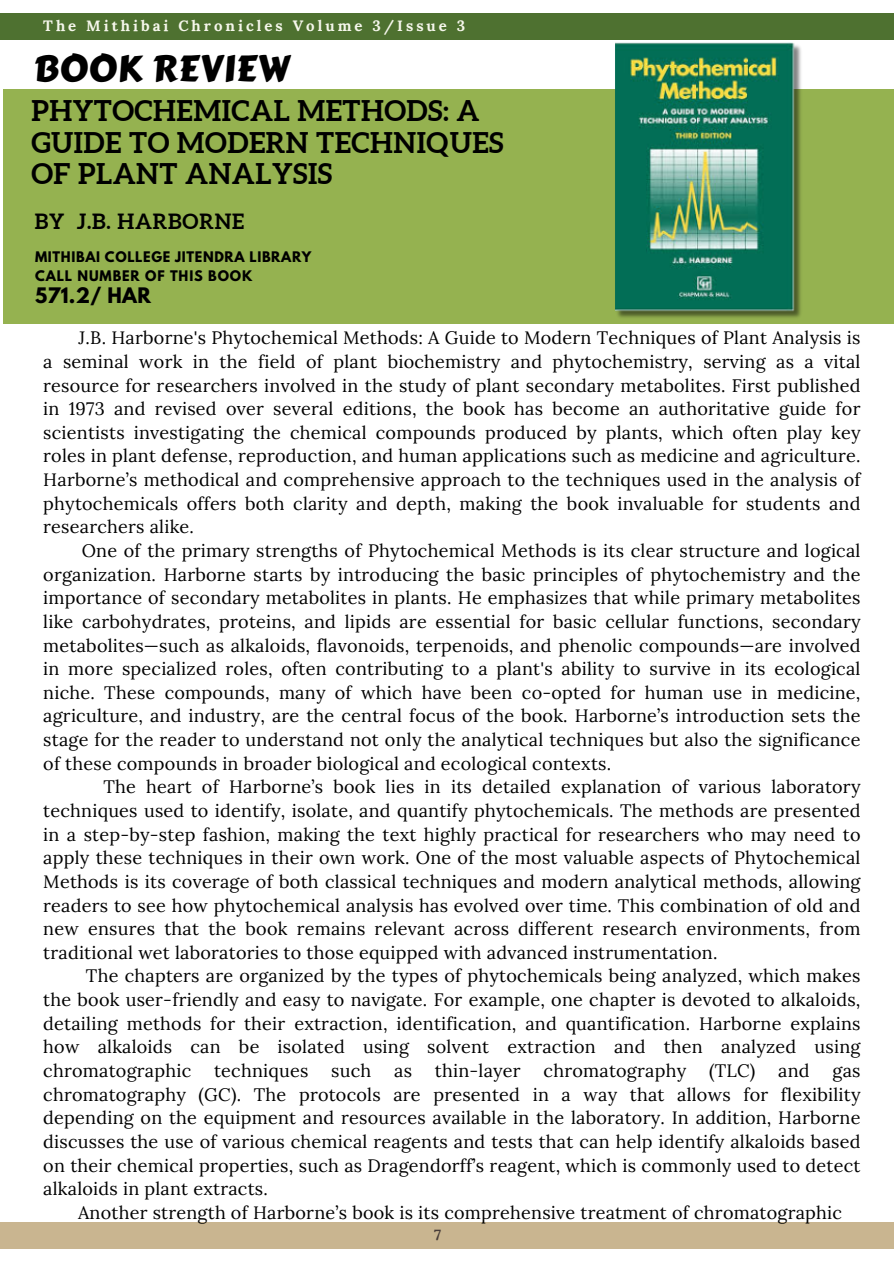
<style>
.page{position:relative;width:894px;height:1264px;background:#fff}
.page>*{position:absolute;margin:0;border:0;box-sizing:border-box;transform-origin:0 0}
.t1{font:36.3px "Carter One";letter-spacing:.015em;color:#000}
.t2{font:700 28.5px/31.5px "Aleo";letter-spacing:.02em;color:#000}
.t3{font:700 21px "Aleo";letter-spacing:.04em;color:#000}
.t4{font:700 18.9px "League Spartan";letter-spacing:.015em;color:#000}
.t5{font:18px "Lora";letter-spacing:.015em;color:#000}
.t6{font:700 15px "Lora";letter-spacing:.2em;color:#f6f7ec}
.t7{font:700 15px "Lora";color:#473c38}
.t8{font:700 12.9px "League Spartan";letter-spacing:.05em;color:#000}
.t9{font:700 12.9px "League Spartan";letter-spacing:.07em;color:#000}
</style>
<div class="page">
<div style="left:0;top:13px;width:893px;height:26px;background:#4e7130"></div>
<div style="left:0;top:1222px;width:893px;height:26px;background:#c9b590"></div>
<div style="left:3px;top:89px;width:890px;height:235px;background:#95b250"></div>
<img style="left:614px;top:39px;width:189px;height:279px">
<h1 class="t6" style="left:43px;top:16px;width:423px">The Mithibai Chronicles Volume 3/Issue 3</h1>
<p class="t1" style="left:33px;top:41px;width:258px">BOOK REVIEW</p>
<h3 class="t2" style="left:31px;top:95px;width:473px">PHYTOCHEMICAL METHODS: A<br>GUIDE TO MODERN TECHNIQUES<br>OF PLANT ANALYSIS</h3>
<p class="t3" style="left:35px;top:209px;width:211px">BY J.B. HARBORNE</p>
<p class="t8" style="left:35px;top:250px;width:278px">MITHIBAI COLLEGE JITENDRA LIBRARY</p>
<p class="t9" style="left:35px;top:269px;width:219px">CALL NUMBER OF THIS BOOK</p>
<h4 class="t4" style="left:35px;top:286px;width:117px">571.2/ HAR</h4>
<h5 class="t5" style="left:79px;top:326px;width:783px">J.B. Harborne's Phytochemical Methods: A Guide to Modern Techniques of Plant Analysis is</h5>
<h5 class="t5" style="left:43px;top:350px;width:818px">a seminal work in the field of plant biochemistry and phytochemistry, serving as a vital</h5>
<h5 class="t5" style="left:43px;top:373px;width:818px">resource for researchers involved in the study of plant secondary metabolites. First published</h5>
<h5 class="t5" style="left:43px;top:397px;width:818px">in 1973 and revised over several editions, the book has become an authoritative guide for</h5>
<h5 class="t5" style="left:43px;top:420px;width:818px">scientists investigating the chemical compounds produced by plants, which often play key</h5>
<h5 class="t5" style="left:43px;top:444px;width:818px">roles in plant defense, reproduction, and human applications such as medicine and agriculture.</h5>
<h5 class="t5" style="left:43px;top:468px;width:818px">Harborne’s methodical and comprehensive approach to the techniques used in the analysis of</h5>
<h5 class="t5" style="left:43px;top:491px;width:818px">phytochemicals offers both clarity and depth, making the book invaluable for students and</h5>
<h5 class="t5" style="left:43px;top:515px;width:152px">researchers alike.</h5>
<h5 class="t5" style="left:82px;top:539px;width:780px">One of the primary strengths of Phytochemical Methods is its clear structure and logical</h5>
<h5 class="t5" style="left:43px;top:562px;width:818px">organization. Harborne starts by introducing the basic principles of phytochemistry and the</h5>
<h5 class="t5" style="left:43px;top:586px;width:818px">importance of secondary metabolites in plants. He emphasizes that while primary metabolites</h5>
<h5 class="t5" style="left:43px;top:609px;width:818px">like carbohydrates, proteins, and lipids are essential for basic cellular functions, secondary</h5>
<h5 class="t5" style="left:43px;top:633px;width:818px">metabolites—such as alkaloids, flavonoids, terpenoids, and phenolic compounds—are involved</h5>
<h5 class="t5" style="left:43px;top:657px;width:818px">in more specialized roles, often contributing to a plant's ability to survive in its ecological</h5>
<h5 class="t5" style="left:43px;top:680px;width:818px">niche. These compounds, many of which have been co-opted for human use in medicine,</h5>
<h5 class="t5" style="left:43px;top:704px;width:818px">agriculture, and industry, are the central focus of the book. Harborne’s introduction sets the</h5>
<h5 class="t5" style="left:43px;top:728px;width:818px">stage for the reader to understand not only the analytical techniques but also the significance</h5>
<h5 class="t5" style="left:43px;top:751px;width:569px">of these compounds in broader biological and ecological contexts.</h5>
<h5 class="t5" style="left:103px;top:775px;width:758px">The heart of Harborne’s book lies in its detailed explanation of various laboratory</h5>
<h5 class="t5" style="left:43px;top:798px;width:818px">techniques used to identify, isolate, and quantify phytochemicals. The methods are presented</h5>
<h5 class="t5" style="left:43px;top:822px;width:818px">in a step-by-step fashion, making the text highly practical for researchers who may need to</h5>
<h5 class="t5" style="left:43px;top:846px;width:818px">apply these techniques in their own work. One of the most valuable aspects of Phytochemical</h5>
<h5 class="t5" style="left:43px;top:869px;width:818px">Methods is its coverage of both classical techniques and modern analytical methods, allowing</h5>
<h5 class="t5" style="left:43px;top:893px;width:818px">readers to see how phytochemical analysis has evolved over time. This combination of old and</h5>
<h5 class="t5" style="left:43px;top:917px;width:818px">new ensures that the book remains relevant across different research environments, from</h5>
<h5 class="t5" style="left:43px;top:940px;width:675px">traditional wet laboratories to those equipped with advanced instrumentation.</h5>
<h5 class="t5" style="left:86px;top:964px;width:775px">The chapters are organized by the types of phytochemicals being analyzed, which makes</h5>
<h5 class="t5" style="left:43px;top:987px;width:818px">the book user-friendly and easy to navigate. For example, one chapter is devoted to alkaloids,</h5>
<h5 class="t5" style="left:43px;top:1011px;width:818px">detailing methods for their extraction, identification, and quantification. Harborne explains</h5>
<h5 class="t5" style="left:43px;top:1035px;width:818px">how alkaloids can be isolated using solvent extraction and then analyzed using</h5>
<h5 class="t5" style="left:43px;top:1058px;width:149px">chromatographic</h5>
<h5 class="t5" style="left:214px;top:1058px;width:96px">techniques</h5>
<h5 class="t5" style="left:331px;top:1058px;width:42px">such</h5>
<h5 class="t5" style="left:394px;top:1058px;width:19px">as</h5>
<h5 class="t5" style="left:435px;top:1058px;width:87px">thin-layer</h5>
<h5 class="t5" style="left:543px;top:1058px;width:144px">chromatography</h5>
<h5 class="t5" style="left:708px;top:1058px;width:48px">(TLC)</h5>
<h5 class="t5" style="left:778px;top:1058px;width:33px">and</h5>
<h5 class="t5" style="left:832px;top:1058px;width:30px">gas</h5>
<h5 class="t5" style="left:43px;top:1082px;width:818px">chromatography (GC). The protocols are presented in a way that allows for flexibility</h5>
<h5 class="t5" style="left:43px;top:1106px;width:818px">depending on the equipment and resources available in the laboratory. In addition, Harborne</h5>
<h5 class="t5" style="left:43px;top:1129px;width:818px">discusses the use of various chemical reagents and tests that can help identify alkaloids based</h5>
<h5 class="t5" style="left:43px;top:1153px;width:818px">on their chemical properties, such as Dragendorff’s reagent, which is commonly used to detect</h5>
<h5 class="t5" style="left:43px;top:1176px;width:226px">alkaloids in plant extracts.</h5>
<h5 class="t5" style="left:78px;top:1200px;width:765px">Another strength of Harborne’s book is its comprehensive treatment of chromatographic</h5>
<h2 class="t7" style="left:434px;top:1224px;width:9px">7</h2>
</div>
